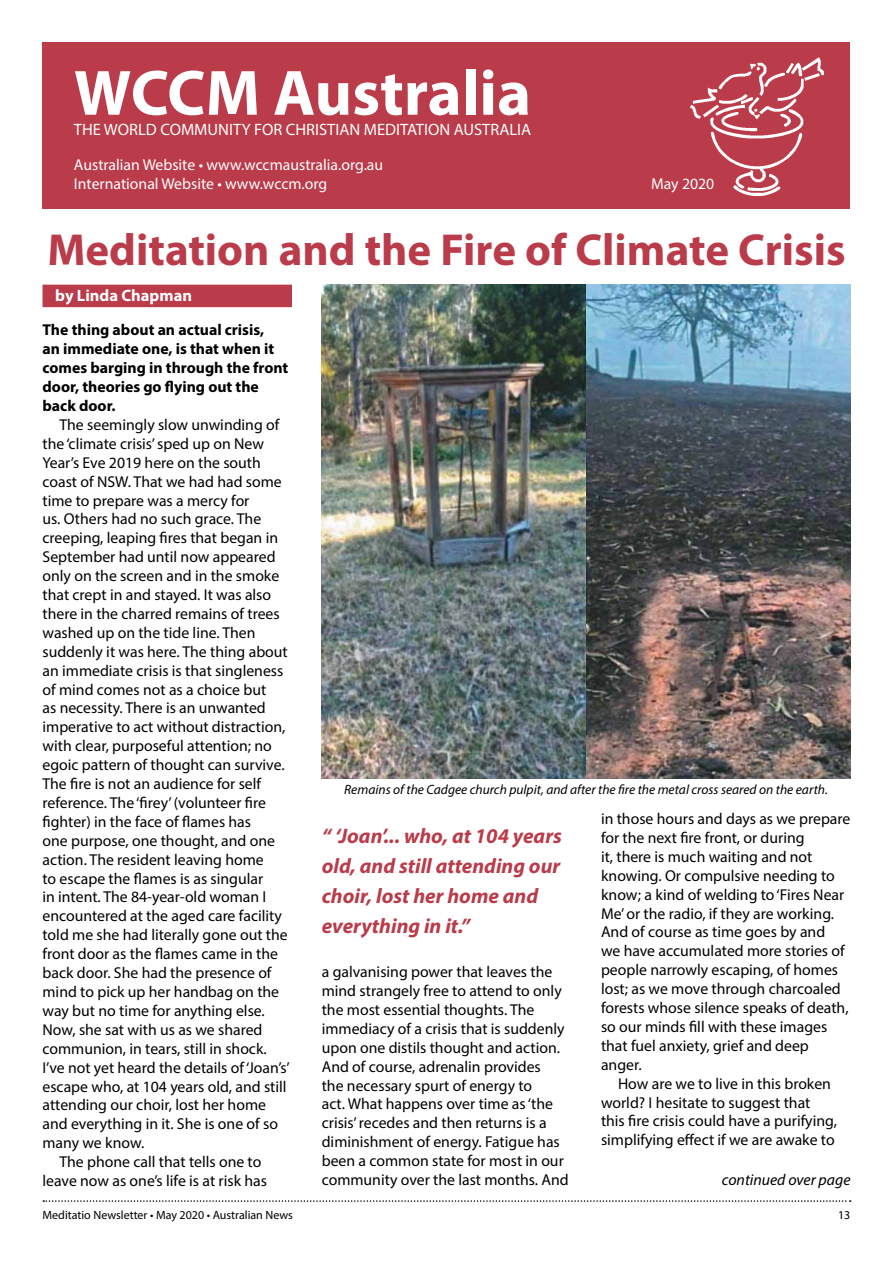
<style>
.page{position:relative;width:893px;height:1263px;background:#fff}
.page>*{position:absolute;margin:0;border:0;box-sizing:border-box;transform-origin:0 0}
.t1{font:700 64.5px "Myriad Pro";color:#fff}
.t2{font:700 45px "Myriad Pro";color:#ba3b49}
.t3{font:italic 700 21px/30px "Myriad Pro";color:#ba3b49}
.t4{font:16.5px "Myriad Pro";color:#fff}
.t5{font:700 16.5px "Myriad Pro";color:#fff}
.t6{font:15.75px/18.9px "Myriad Pro";color:#000}
.t7{font:700 15.75px/18.9px "Myriad Pro";color:#000}
.t8{font:15.75px/18.9px "Myriad Pro";color:#fff}
.t9{font:italic 15.75px "Myriad Pro";color:#000}
.t10{font:italic 13.5px "Myriad Pro";color:#000}
.t11{font:12px "Myriad Pro";color:#000}
</style>
<div class="page">
<svg style="left:43px;top:1200px;width:808px;height:2px"></svg>
<div style="left:43px;top:43px;width:807px;height:166px;background:#ba3b49"></div>
<img style="left:691px;top:57px;width:132px;height:138px">
<div style="left:43px;top:285px;width:249px;height:22px;background:#ba3b49"></div>
<img style="left:322px;top:285px;width:528px;height:493px">
<h1 class="t1" style="left:74px;top:51px;width:459px">WCCM Australia</h1>
<p class="t4" style="left:74px;top:119px;width:459px">THE WORLD COMMUNITY FOR CHRISTIAN MEDITATION AUSTRALIA</p>
<p class="t8" style="left:74px;top:155px;width:311px">Australian Website • www.wccmaustralia.org.au<br>International Website • www.wccm.org</p>
<p class="t8" style="left:651px;top:174px;width:65px">May 2020</p>
<h2 class="t2" style="left:47px;top:220px;width:800px">Meditation and the Fire of Climate Crisis</h2>
<p class="t5" style="left:55px;top:284px;width:138px">by Linda Chapman</p>
<p class="t7" style="left:43px;top:320px;width:247px">The thing about an actual crisis,<br>an immediate one, is that when it comes barging in through the front door, theories go flying out the back door.</p>
<p class="t6" style="left:60px;top:415px;width:221px">The seemingly slow unwinding of</p>
<p class="t6" style="left:43px;top:434px;width:223px">the ‘climate crisis’ sped up on New</p>
<p class="t6" style="left:43px;top:453px;width:220px">Year’s Eve 2019 here on the south</p>
<p class="t6" style="left:43px;top:472px;width:241px">coast of NSW. That we had had some</p>
<p class="t6" style="left:43px;top:490px;width:208px">time to prepare was a mercy for</p>
<p class="t6" style="left:43px;top:509px;width:220px">us. Others had no such grace. The</p>
<p class="t6" style="left:43px;top:528px;width:237px">creeping, leaping fires that began in</p>
<p class="t6" style="left:43px;top:547px;width:235px">September had until now appeared</p>
<p class="t6" style="left:43px;top:566px;width:238px">only on the screen and in the smoke</p>
<p class="t6" style="left:43px;top:585px;width:230px">that crept in and stayed. It was also</p>
<p class="t6" style="left:43px;top:604px;width:239px">there in the charred remains of trees</p>
<p class="t6" style="left:43px;top:623px;width:215px">washed up on the tide line. Then</p>
<p class="t6" style="left:43px;top:642px;width:247px">suddenly it was here. The thing about</p>
<p class="t6" style="left:43px;top:661px;width:242px">an immediate crisis is that singleness</p>
<p class="t6" style="left:43px;top:679px;width:225px">of mind comes not as a choice but</p>
<p class="t6" style="left:43px;top:698px;width:225px">as necessity. There is an unwanted</p>
<p class="t6" style="left:43px;top:717px;width:244px">imperative to act without distraction,</p>
<p class="t6" style="left:43px;top:736px;width:231px">with clear, purposeful attention; no</p>
<p class="t6" style="left:43px;top:755px;width:244px">egoic pattern of thought can survive.</p>
<p class="t6" style="left:43px;top:774px;width:220px">The fire is not an audience for self</p>
<p class="t6" style="left:43px;top:793px;width:225px">reference. The ‘firey’ (volunteer fire</p>
<p class="t6" style="left:43px;top:812px;width:210px">fighter) in the face of flames has</p>
<p class="t6" style="left:43px;top:831px;width:234px">one purpose, one thought, and one</p>
<p class="t6" style="left:43px;top:850px;width:223px">action. The resident leaving home</p>
<p class="t6" style="left:43px;top:868px;width:222px">to escape the flames is as singular</p>
<p class="t6" style="left:43px;top:887px;width:225px">in intent. The 84-year-old woman I</p>
<p class="t6" style="left:43px;top:906px;width:241px">encountered at the aged care facility</p>
<p class="t6" style="left:43px;top:925px;width:247px">told me she had literally gone out the</p>
<p class="t6" style="left:43px;top:944px;width:237px">front door as the flames came in the</p>
<p class="t6" style="left:43px;top:963px;width:231px">back door. She had the presence of</p>
<p class="t6" style="left:43px;top:982px;width:238px">mind to pick up her handbag on the</p>
<p class="t6" style="left:43px;top:1001px;width:224px">way but no time for anything else.</p>
<p class="t6" style="left:43px;top:1020px;width:221px">Now, she sat with us as we shared</p>
<p class="t6" style="left:43px;top:1039px;width:226px">communion, in tears, still in shock.</p>
<p class="t6" style="left:43px;top:1057px;width:249px">I’ve not yet heard the details of ‘Joan’s’</p>
<p class="t6" style="left:43px;top:1076px;width:246px">escape who, at 104 years old, and still</p>
<p class="t6" style="left:43px;top:1095px;width:225px">attending our choir, lost her home</p>
<p class="t6" style="left:43px;top:1114px;width:237px">and everything in it. She is one of so</p>
<p class="t6" style="left:43px;top:1133px;width:103px">many we know.</p>
<p class="t6" style="left:60px;top:1152px;width:203px">The phone call that tells one to</p>
<p class="t6" style="left:43px;top:1171px;width:226px">leave now as one’s life is at risk has</p>
<p class="t10" style="left:344px;top:781px;width:485px">Remains of the Cadgee church pulpit, and after the fire the metal cross seared on the earth.</p>
<p class="t6" style="left:601px;top:809px;width:251px">in those hours and days as we prepare for the next fire front, or during<br>it, there is much waiting and not knowing. Or compulsive needing to know; a kind of welding to ‘Fires Near<br>Me’ or the radio, if they are working.<br>And of course as time goes by and<br>we have accumulated more stories of people narrowly escaping, of homes lost; as we move through charcoaled forests whose silence speaks of death, so our minds fill with these images that fuel anxiety, grief and deep anger.</p>
<p class="t6" style="left:601px;top:1074px;width:237px;text-indent:17px">How are we to live in this broken world? I hesitate to suggest that this fire crisis could have a purifying, simplifying effect if we are awake to</p>
<h3 class="t3" style="left:322px;top:820px;width:242px">“ ‘Joan’... who, at 104 years old, and still attending our choir, lost her home and everything in it.”</h3>
<p class="t6" style="left:322px;top:962px;width:249px">a galvanising power that leaves the mind strangely free to attend to only the most essential thoughts. The immediacy of a crisis that is suddenly upon one distils thought and action.<br>And of course, adrenalin provides<br>the necessary spurt of energy to<br>act. What happens over time as ‘the crisis’ recedes and then returns is a diminishment of energy. Fatigue has been a common state for most in our community over the last months. And</p>
<p class="t9" style="left:722px;top:1170px;width:130px">continued over page</p>
<p class="t11" style="left:43px;top:1207px;width:252px">Meditatio Newsletter • May 2020 • Australian News</p>
<p class="t11" style="left:838px;top:1207px;width:14px">13</p>
</div>
